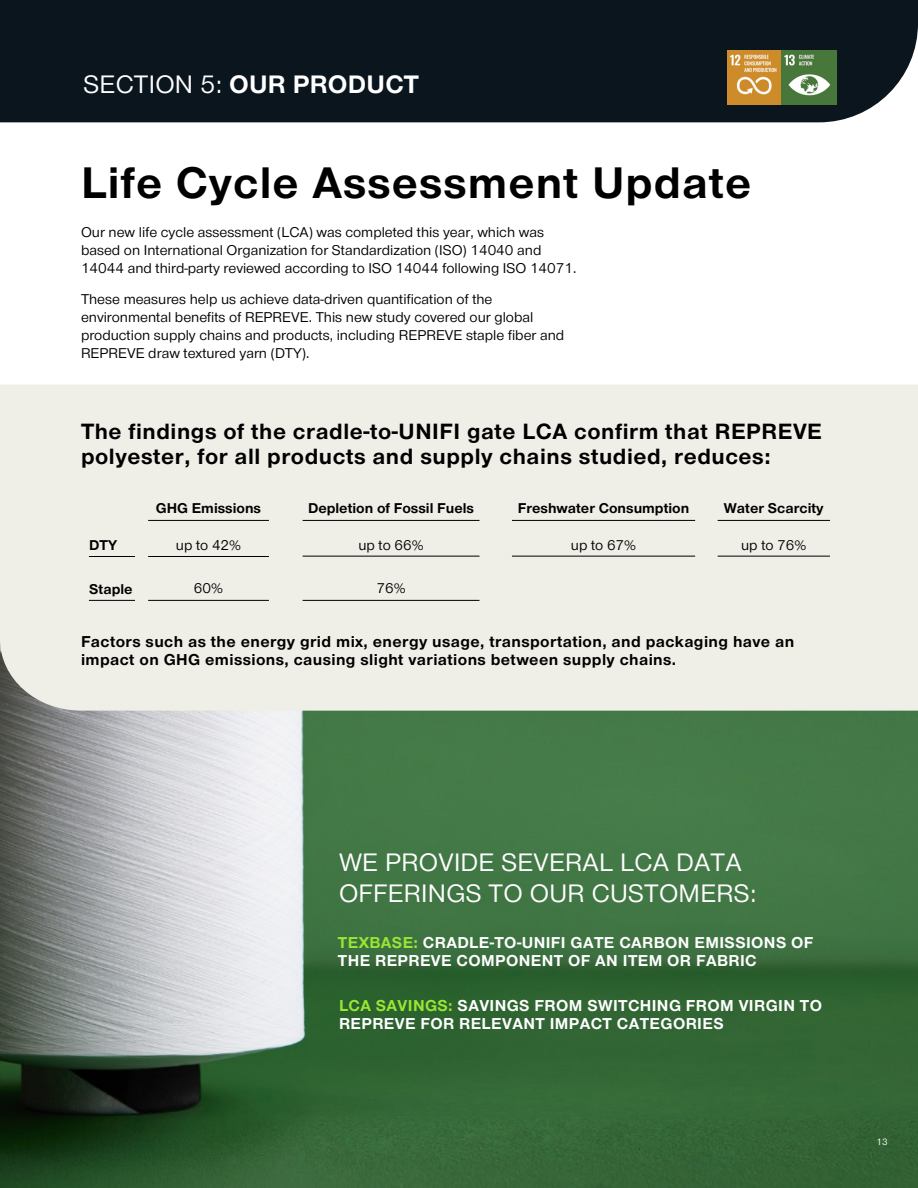
<style>
.page{position:relative;width:918px;height:1188px;background:#fff}
.page>*{position:absolute;margin:0;border:0;box-sizing:border-box;transform-origin:0 0}
.t1{font:200 42px "TT Hei CHS Variable";letter-spacing:.025em;color:#000}
.t2{font:200 24px/31.5px "TT Hei CHS Variable";letter-spacing:.01em;color:#fff}
.t3{font:200 21px/25.2px "TT Hei CHS Variable";letter-spacing:.025em;color:#000}
.t4{font:200 15px/18px "TT Hei CHS Variable";letter-spacing:.025em;color:#fff}
.t5{font:200 15px/18px "TT Hei CHS Variable";letter-spacing:.025em;color:#000}
.t6{font:200 13.5px/18px "TT Hei CHS Variable";color:#000}
.t7{font:200 8.7px "TT Hei CHS Variable";color:#fff}
.s1{color:#9be634}
</style>
<div class="page">
<img style="left:0;top:711px;width:918px;height:477px">
<div style="left:0;top:384px;width:918px;height:327px;background:#efeee7"></div>
<hr style="left:303px;top:520px;width:177px;height:1px;background:#000">
<hr style="left:512px;top:520px;width:183px;height:1px;background:#000">
<hr style="left:718px;top:520px;width:112px;height:1px;background:#000">
<hr style="left:148px;top:520px;width:121px;height:1px;background:#000">
<div style="left:0;top:0;width:918px;height:122px;background:#0b151e"></div>
<hr style="left:89px;top:600px;width:46px;height:1px;background:#000">
<hr style="left:89px;top:556px;width:46px;height:1px;background:#000">
<hr style="left:148px;top:556px;width:121px;height:1px;background:#000">
<hr style="left:148px;top:600px;width:121px;height:1px;background:#000">
<hr style="left:303px;top:556px;width:177px;height:1px;background:#000">
<hr style="left:303px;top:600px;width:177px;height:1px;background:#000">
<hr style="left:512px;top:556px;width:183px;height:1px;background:#000">
<hr style="left:718px;top:556px;width:112px;height:1px;background:#000">
<img style="left:727px;top:50px;width:109px;height:55px">
<h2 class="t2" style="left:84px;top:69px;width:337px">SECTION 5: OUR PRODUCT</h2>
<h1 class="t1" style="left:81px;top:157px;width:672px">Life Cycle Assessment Update</h1>
<p class="t6" style="left:81px;top:223px;width:497px">Our new life cycle assessment (LCA) was completed this year, which was based on International Organization for Standardization (ISO) 14040 and<br>14044 and third-party reviewed according to ISO 14044 following ISO 14071.</p>
<p class="t6" style="left:81px;top:290px;width:485px">These measures help us achieve data-driven quantification of the environmental benefits of REPREVE. This new study covered our global production supply chains and products, including REPREVE staple fiber and REPREVE draw textured yarn (DTY).</p>
<h3 class="t3" style="left:81px;top:418px;width:743px">The findings of the cradle-to-UNIFI gate LCA confirm that REPREVE polyester, for all products and supply chains studied, reduces:</h3>
<p class="t6" style="left:89px;top:536px;width:29px">DTY</p>
<p class="t6" style="left:89px;top:580px;width:45px">Staple</p>
<p class="t6" style="left:156px;top:498px;width:107px">GHG Emissions</p>
<p class="t6" style="left:176px;top:536px;width:67px">up to 42%</p>
<p class="t6" style="left:194px;top:579px;width:31px">60%</p>
<p class="t6" style="left:308px;top:498px;width:168px">Depletion of Fossil Fuels</p>
<p class="t6" style="left:358px;top:536px;width:67px">up to 66%</p>
<p class="t6" style="left:377px;top:579px;width:31px">76%</p>
<p class="t6" style="left:518px;top:498px;width:173px">Freshwater Consumption</p>
<p class="t6" style="left:571px;top:536px;width:67px">up to 67%</p>
<p class="t6" style="left:724px;top:498px;width:101px">Water Scarcity</p>
<p class="t6" style="left:741px;top:536px;width:67px">up to 76%</p>
<p class="t5" style="left:81px;top:632px;width:715px">Factors such as the energy grid mix, energy usage, transportation, and packaging have an impact on GHG emissions, causing slight variations between supply chains.</p>
<h2 class="t2" style="left:339px;top:846px;width:419px">WE PROVIDE SEVERAL LCA DATA<br>OFFERINGS TO OUR CUSTOMERS:</h2>
<p class="t4" style="left:338px;top:933px;width:477px"><span class="s1">TEXBASE:</span> CRADLE-TO-UNIFI GATE CARBON EMISSIONS OF<br>THE REPREVE COMPONENT OF AN ITEM OR FABRIC</p>
<p class="t4" style="left:339px;top:996px;width:485px"><span class="s1">LCA SAVINGS:</span> SAVINGS FROM SWITCHING FROM VIRGIN TO<br>REPREVE FOR RELEVANT IMPACT CATEGORIES</p>
<p class="t7" style="left:877px;top:1137px;width:13px">13</p>
</div>
